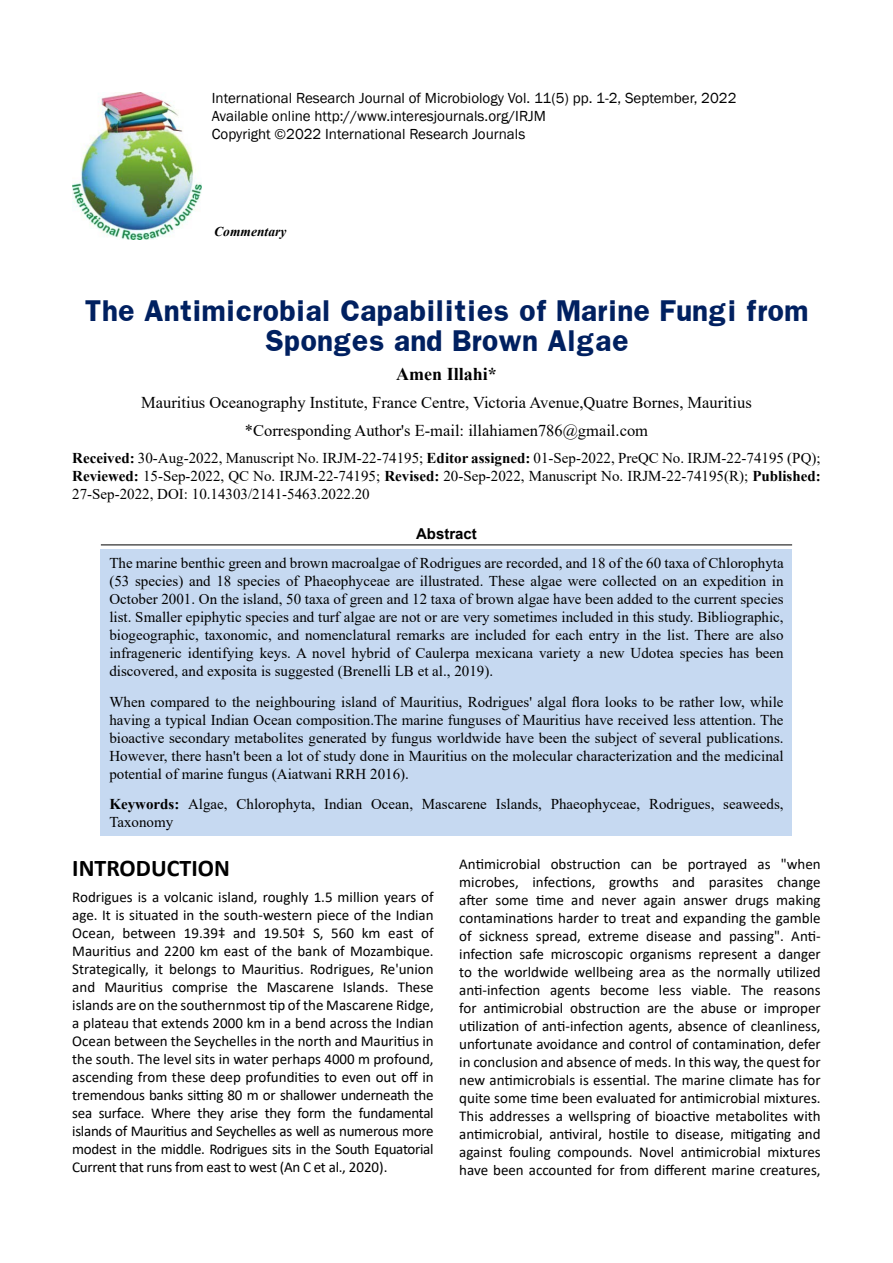
<style>
.page{position:relative;width:893px;height:1263px;background:#fff}
.page>*{position:absolute;margin:0;border:0;box-sizing:border-box;transform-origin:0 0}
.t1{font:700 25.5px/30px "Franklin";color:#002060;text-align:center}
.t2{font:700 24px "Calibri";color:#000}
.t3{font:700 18px "Times New Roman";color:#000}
.t4{font:16.5px/28.3px "Times New Roman";color:#000;text-align:center}
.t5{font:15px/18px "Calibri";letter-spacing:-.015em;color:#000;text-align:justify}
.t6{font:15px/18px "Times New Roman";color:#000;text-align:justify}
.t7{font:15px/18px "Franklin Gothic";color:#000}
.t8{font:700 15px "Arial";color:#000}
.t9{font:italic 700 13.5px "Times New Roman";color:#000101}
.s1{font-weight:700}
</style>
<div class="page">
<img style="left:72px;top:93px;width:129px;height:147px">
<hr style="left:101px;top:545px;width:691px;height:1px;background:#000">
<div style="left:101px;top:549px;width:691px;height:287px;background:#c6d9f1"></div>
<p class="t7" style="left:212px;top:90px;width:526px">International Research Journal of Microbiology Vol. 11(5) pp. 1-2, September, 2022<br>Available online http://www.interesjournals.org/IRJM<br>Copyright ©2022 International Research Journals</p>
<p class="t9" style="left:214px;top:222px;width:74px">Commentary</p>
<h1 class="t1" style="left:85px;top:296px;width:725px">The Antimicrobial Capabilities of Marine Fungi from<br>Sponges and Brown Algae</h1>
<p class="t3" style="left:396px;top:361px;width:102px">Amen Illahi*</p>
<p class="t4" style="left:141px;top:388px;width:612px">Mauritius Oceanography Institute, France Centre, Victoria Avenue,Quatre Bornes, Mauritius *Corresponding Author's E-mail: illahiamen786@gmail.com</p>
<p class="t6" style="left:72px;top:448px;width:750px"><span class="s1">Received:</span> 30-Aug-2022, Manuscript No. IRJM-22-74195; <span class="s1">Editor assigned:</span> 01-Sep-2022, PreQC No. IRJM-22-74195 (PQ); <span class="s1">Reviewed:</span> 15-Sep-2022, QC No. IRJM-22-74195; <span class="s1">Revised:</span> 20-Sep-2022, Manuscript No. IRJM-22-74195(R); <span class="s1">Published:<br></span>27-Sep-2022, DOI: 10.14303/2141-5463.2022.20</p>
<p class="t8" style="left:416px;top:523px;width:62px">Abstract</p>
<p class="t6" style="left:109px;top:553px;width:676px">The marine benthic green and brown macroalgae of Rodrigues are recorded, and 18 of the 60 taxa of Chlorophyta (53 species) and 18 species of Phaeophyceae are illustrated. These algae were collected on an expedition in October 2001. On the island, 50 taxa of green and 12 taxa of brown algae have been added to the current species list. Smaller epiphytic species and turf algae are not or are very sometimes included in this study. Bibliographic, biogeographic, taxonomic, and nomenclatural remarks are included for each entry in the list. There are also infrageneric identifying keys. A novel hybrid of Caulerpa mexicana variety a new Udotea species has been discovered, and exposita is suggested (Brenelli LB et al., 2019).</p>
<p class="t6" style="left:109px;top:692px;width:676px">When compared to the neighbouring island of Mauritius, Rodrigues' algal flora looks to be rather low, while having a typical Indian Ocean composition.The marine funguses of Mauritius have received less attention. The bioactive secondary metabolites generated by fungus worldwide have been the subject of several publications.<br>However, there hasn't been a lot of study done in Mauritius on the molecular characterization and the medicinal potential of marine fungus (Aiatwani RRH 2016).</p>
<p class="t6" style="left:109px;top:795px;width:676px"><span class="s1">Keywords:</span> Algae, Chlorophyta, Indian Ocean, Mascarene Islands, Phaeophyceae, Rodrigues, seaweeds,<br>Taxonomy</p>
<h2 class="t2" style="left:72px;top:851px;width:159px">INTRODUCTION</h2>
<p class="t5" style="left:72px;top:888px;width:363px">Rodrigues is a volcanic island, roughly 1.5 million years of age. It is situated in the south-western piece of the Indian Ocean, between 19.39‡ and 19.50‡ S, 560 km east of Mauritius and 2200 km east of the bank of Mozambique.<br>Strategically, it belongs to Mauritius. Rodrigues, Re'union and Mauritius comprise the Mascarene Islands. These islands are on the southernmost tip of the Mascarene Ridge, a plateau that extends 2000 km in a bend across the Indian Ocean between the Seychelles in the north and Mauritius in the south. The level sits in water perhaps 4000 m profound, ascending from these deep profundities to even out off in tremendous banks sitting 80 m or shallower underneath the sea surface. Where they arise they form the fundamental islands of Mauritius and Seychelles as well as numerous more modest in the middle. Rodrigues sits in the South Equatorial Current that runs from east to west (An C et al., 2020).</p>
<p class="t5" style="left:459px;top:855px;width:363px">Antimicrobial obstruction can be portrayed as "when microbes, infections, growths and parasites change after some time and never again answer drugs making contaminations harder to treat and expanding the gamble of sickness spread, extreme disease and passing". Anti&shy;infection safe microscopic organisms represent a danger to the worldwide wellbeing area as the normally utilized anti-infection agents become less viable. The reasons for antimicrobial obstruction are the abuse or improper utilization of anti-infection agents, absence of cleanliness, unfortunate avoidance and control of contamination, defer in conclusion and absence of meds. In this way, the quest for new antimicrobials is essential. The marine climate has for quite some time been evaluated for antimicrobial mixtures.<br>This addresses a wellspring of bioactive metabolites with antimicrobial, antiviral, hostile to disease, mitigating and against fouling compounds. Novel antimicrobial mixtures have been accounted for from different marine creatures,</p>
</div>
